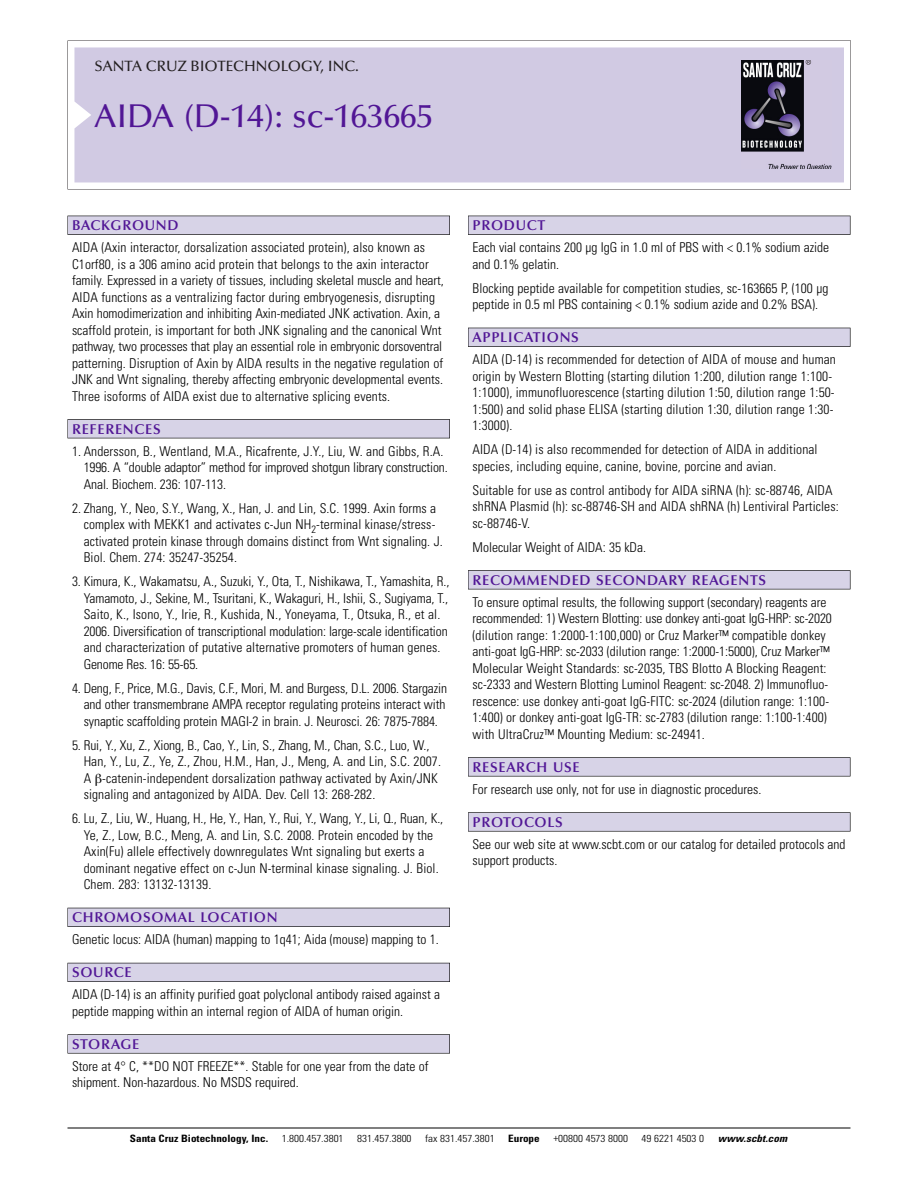
<style>
.page{position:relative;width:918px;height:1188px;background:#fff}
.page>*{position:absolute;margin:0;border:0;box-sizing:border-box;transform-origin:0 0}
.t1{font:500 33px "Optima";color:#511695}
.t2{font:500 15px "Optima";color:#231f20}
.t3{font:600 14.25px "Optima";letter-spacing:.05em;color:#511695}
.t4{font:300 condensed 13.5px/16.5px "Univers";letter-spacing:.005em;color:#000}
.t5{font:300 condensed 10.2px "Univers";color:#000;scale:1.1 1}
.t6{font:700 condensed 10.2px "Univers";color:#000;scale:1.1 1}
.t7{font:italic 700 condensed 10.2px "Univers";letter-spacing:.005em;color:#000;scale:1.1 1}
</style>
<div class="page">
<svg style="left:68px;top:40px;width:783px;height:149px"></svg>
<div style="left:74px;top:47px;width:770px;height:135px;background:#d1cae3"></div>
<img style="left:741px;top:60px;width:90px;height:108px">
<div style="left:68px;top:216px;width:382px;height:19px;background:#525155"></div>
<div style="left:68px;top:216px;width:381px;height:18px;background:#d7d3e7"></div>
<div style="left:68px;top:419px;width:382px;height:19px;background:#525155"></div>
<div style="left:68px;top:420px;width:381px;height:18px;background:#d7d3e7"></div>
<div style="left:68px;top:908px;width:382px;height:19px;background:#525158"></div>
<div style="left:68px;top:908px;width:381px;height:18px;background:#d7d3e7"></div>
<div style="left:68px;top:963px;width:382px;height:19px;background:#54535a"></div>
<div style="left:68px;top:963px;width:381px;height:18px;background:#d7d3e7"></div>
<svg style="left:68px;top:1034px;width:382px;height:20px"></svg>
<div style="left:68px;top:1035px;width:381px;height:18px;background:#d7d3e7"></div>
<div style="left:468px;top:216px;width:382px;height:19px;background:#525155"></div>
<div style="left:468px;top:216px;width:382px;height:18px;background:#d7d3e7"></div>
<div style="left:468px;top:328px;width:382px;height:19px;background:#515055"></div>
<div style="left:468px;top:328px;width:382px;height:18px;background:#d7d3e7"></div>
<div style="left:468px;top:570px;width:382px;height:19px;background:#545357"></div>
<div style="left:468px;top:571px;width:382px;height:18px;background:#d7d3e7"></div>
<div style="left:468px;top:757px;width:382px;height:19px;background:#575759"></div>
<div style="left:468px;top:758px;width:382px;height:18px;background:#d7d3e7"></div>
<svg style="left:468px;top:812px;width:382px;height:20px"></svg>
<div style="left:468px;top:813px;width:382px;height:18px;background:#d7d3e7"></div>
<hr style="left:68px;top:1128px;width:782px;height:1px;background:#000">
<p class="t2" style="left:94px;top:61px;width:266px">SANTA CRUZ BIOTECHNOLOGY, INC.</p>
<h1 class="t1" style="left:94px;top:103px;width:340px">AIDA (D-14): sc-163665</h1>
<p class="t3" style="left:72px;top:219px;width:108px">BACKGROUND</p>
<p class="t4" style="left:72px;top:240px;width:373px">AIDA (Axin interactor, dorsalization associated protein), also known as C1orf80, is a 306 amino acid protein that belongs to the axin interactor family. Expressed in a variety of tissues, including skeletal muscle and heart, AIDA functions as a ventralizing factor during embryogenesis, disrupting Axin homodimerization and inhibiting Axin-mediated JNK activation. Axin, a scaffold protein, is important for both JNK signaling and the canonical Wnt pathway, two processes that play an essential role in embryonic dorsoventral patterning. Disruption of Axin by AIDA results in the negative regulation of JNK and Wnt signaling, thereby affecting embryonic developmental events.<br>Three isoforms of AIDA exist due to alternative splicing events.</p>
<p class="t3" style="left:72px;top:423px;width:90px">REFERENCES</p>
<p class="t4" style="left:84px;top:444px;width:366px;text-indent:-12px">1. Andersson, B., Wentland, M.A., Ricafrente, J.Y., Liu, W. and Gibbs, R.A.<br>1996. A “double adaptor” method for improved shotgun library construction.<br>Anal. Biochem. 236: 107-113.</p>
<p class="t4" style="left:84px;top:501px;width:361px;text-indent:-12px">2. Zhang, Y., Neo, S.Y., Wang, X., Han, J. and Lin, S.C. 1999. Axin forms a complex with MEKK1 and activates c-Jun NH<sub>2</sub>-terminal kinase/stress&shy;activated protein kinase through domains distinct from Wnt signaling. J.<br>Biol. Chem. 274: 35247-35254.</p>
<p class="t4" style="left:84px;top:574px;width:367px;text-indent:-12px">3. Kimura, K., Wakamatsu, A., Suzuki, Y., Ota, T., Nishikawa, T., Yamashita, R., Yamamoto, J., Sekine, M., Tsuritani, K., Wakaguri, H., Ishii, S., Sugiyama, T., Saito, K., Isono, Y., Irie, R., Kushida, N., Yoneyama, T., Otsuka, R., et al.<br>2006. Diversification of transcriptional modulation: large-scale identification and characterization of putative alternative promoters of human genes.<br>Genome Res. 16: 55-65.</p>
<p class="t4" style="left:84px;top:681px;width:365px;text-align:justify;text-indent:-12px">4. Deng, F., Price, M.G., Davis, C.F., Mori, M. and Burgess, D.L. 2006. Stargazin and other transmembrane AMPA receptor regulating proteins interact with synaptic scaffolding protein MAGI-2 in brain. J. Neurosci. 26: 7875-7884.</p>
<p class="t4" style="left:84px;top:738px;width:359px;text-indent:-12px">5. Rui, Y., Xu, Z., Xiong, B., Cao, Y., Lin, S., Zhang, M., Chan, S.C., Luo, W., Han, Y., Lu, Z., Ye, Z., Zhou, H.M., Han, J., Meng, A. and Lin, S.C. 2007.<br>A -catenin-independent dorsalization pathway activated by Axin/JNK signaling and antagonized by AIDA. Dev. Cell 13: 268-282.</p>
<p class="t4" style="left:84px;top:811px;width:361px;text-indent:-12px">6. Lu, Z., Liu, W., Huang, H., He, Y., Han, Y., Rui, Y., Wang, Y., Li, Q., Ruan, K., Ye, Z., Low, B.C., Meng, A. and Lin, S.C. 2008. Protein encoded by the Axin(Fu) allele effectively downregulates Wnt signaling but exerts a dominant negative effect on c-Jun N-terminal kinase signaling. J. Biol.<br>Chem. 283: 13132-13139.</p>
<p class="t3" style="left:72px;top:912px;width:207px">CHROMOSOMAL LOCATION</p>
<p class="t4" style="left:72px;top:932px;width:368px">Genetic locus: AIDA (human) mapping to 1q41; Aida (mouse) mapping to 1.</p>
<p class="t3" style="left:72px;top:967px;width:61px">SOURCE</p>
<p class="t4" style="left:72px;top:987px;width:370px">AIDA (D-14) is an affinity purified goat polyclonal antibody raised against a peptide mapping within an internal region of AIDA of human origin.</p>
<p class="t3" style="left:72px;top:1038px;width:69px">STORAGE</p>
<p class="t4" style="left:72px;top:1059px;width:358px">Store at 4° C, **DO NOT FREEZE**. Stable for one year from the date of shipment. Non-hazardous. No MSDS required.</p>
<p class="t3" style="left:473px;top:219px;width:74px">PRODUCT</p>
<p class="t4" style="left:473px;top:240px;width:358px">Each vial contains 200 µg IgG in 1.0 ml of PBS with &lt; 0.1% sodium azide and 0.1% gelatin.</p>
<p class="t4" style="left:473px;top:281px;width:357px">Blocking peptide available for competition studies, sc-163665 P, (100 µg peptide in 0.5 ml PBS containing &lt; 0.1% sodium azide and 0.2% BSA).</p>
<p class="t3" style="left:473px;top:332px;width:108px">APPLICATIONS</p>
<p class="t4" style="left:473px;top:352px;width:365px">AIDA (D-14) is recommended for detection of AIDA of mouse and human origin by Western Blotting (starting dilution 1:200, dilution range 1:100- 1:1000), immunofluorescence (starting dilution 1:50, dilution range 1:50- 1:500) and solid phase ELISA (starting dilution 1:30, dilution range 1:30- 1:3000).</p>
<p class="t4" style="left:473px;top:442px;width:347px">AIDA (D-14) is also recommended for detection of AIDA in additional species, including equine, canine, bovine, porcine and avian.</p>
<p class="t4" style="left:473px;top:483px;width:368px">Suitable for use as control antibody for AIDA siRNA (h): sc-88746, AIDA shRNA Plasmid (h): sc-88746-SH and AIDA shRNA (h) Lentiviral Particles: sc-88746-V.</p>
<p class="t4" style="left:473px;top:540px;width:175px">Molecular Weight of AIDA: 35 kDa.</p>
<p class="t3" style="left:473px;top:574px;width:295px">RECOMMENDED SECONDARY REAGENTS</p>
<p class="t4" style="left:473px;top:595px;width:361px">To ensure optimal results, the following support (secondary) reagents are recommended: 1) Western Blotting: use donkey anti-goat IgG-HRP: sc-2020 (dilution range: 1:2000-1:100,000) or Cruz Marker™ compatible donkey anti-goat IgG-HRP: sc-2033 (dilution range: 1:2000-1:5000), Cruz Marker™ Molecular Weight Standards: sc-2035, TBS Blotto A Blocking Reagent: sc-2333 and Western Blotting Luminol Reagent: sc-2048. 2) Immunofluo&shy;rescence: use donkey anti-goat IgG-FITC: sc-2024 (dilution range: 1:100- 1:400) or donkey anti-goat IgG-TR: sc-2783 (dilution range: 1:100-1:400) with UltraCruz™ Mounting Medium: sc-24941.</p>
<p class="t3" style="left:473px;top:761px;width:109px">RESEARCH USE</p>
<p class="t4" style="left:473px;top:782px;width:290px">For research use only, not for use in diagnostic procedures.</p>
<p class="t3" style="left:473px;top:816px;width:92px">PROTOCOLS</p>
<p class="t4" style="left:473px;top:837px;width:375px">See our web site at www.scbt.com or our catalog for detailed protocols and support products.</p>
<p class="t6" style="left:130px;top:1135px;width:127px">Santa Cruz Biotechnology, Inc.</p>
<p class="t5" style="left:282px;top:1135px;width:58px">1.800.457.3801</p>
<p class="t5" style="left:357px;top:1135px;width:51px">831.457.3800</p>
<p class="t5" style="left:425px;top:1135px;width:65px">fax 831.457.3801</p>
<p class="t6" style="left:508px;top:1135px;width:30px">Europe</p>
<p class="t5" style="left:553px;top:1135px;width:69px">+00800 4573 8000</p>
<p class="t5" style="left:642px;top:1135px;width:58px">49 6221 4503 0</p>
<p class="t7" style="left:718px;top:1135px;width:64px">www.scbt.com</p>
</div>
